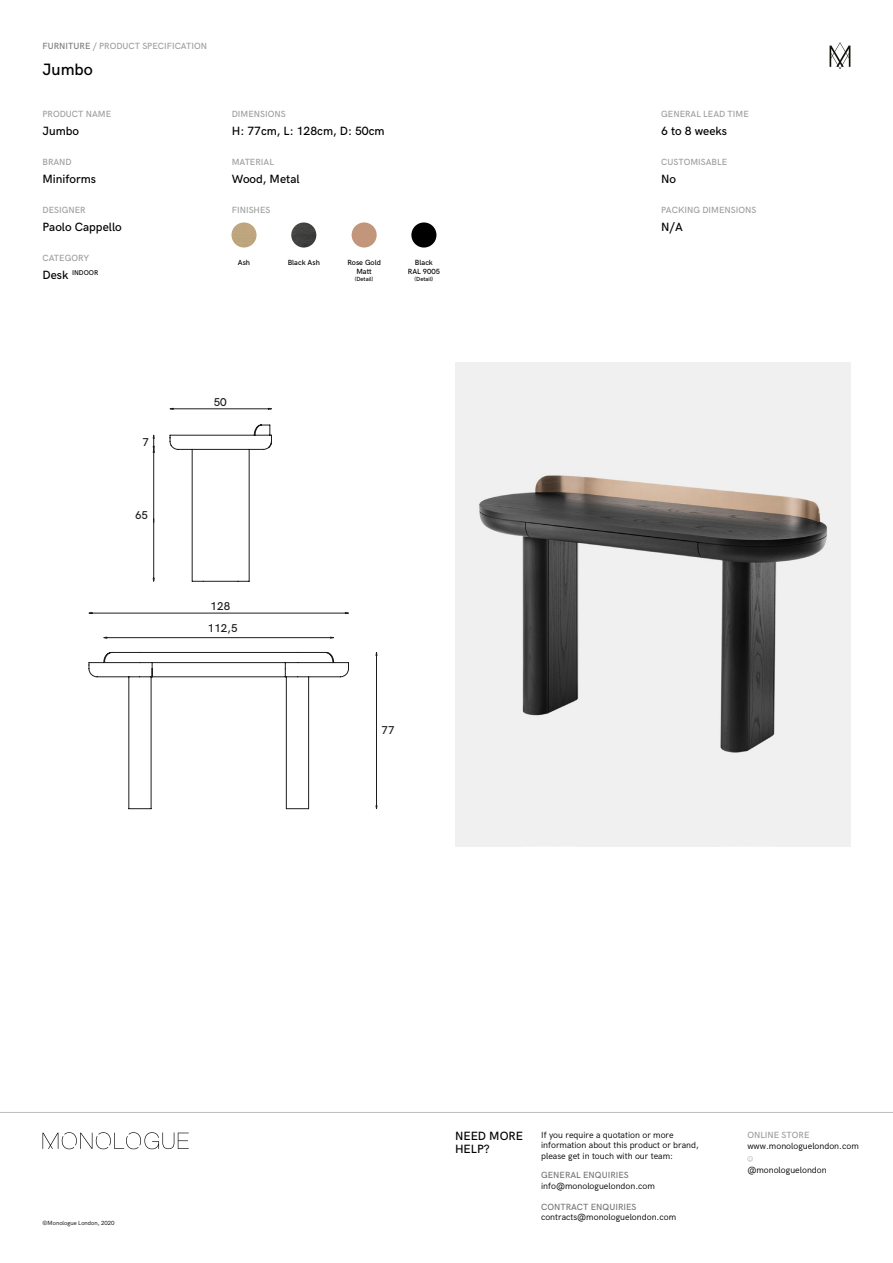
<style>
.page{position:relative;width:893px;height:1263px;background:#fff}
.page>*{position:absolute;margin:0;border:0;box-sizing:border-box;transform-origin:0 0}
.t1{font:500 16.5px "HK Grotesk";color:#000}
.t2{font:500 12px/13.5px "HK Grotesk";color:#000}
.t3{font:500 11.4px/21.8px "HK Grotesk";color:#1d1e1c}
.t4{font:9px/10.5px "HK Grotesk";color:#000}
.t5{font:500 9px "HK Grotesk";color:#9d9d9c}
.t6{font:500 9px "HK Grotesk";color:#757777}
.t7{font:500 7.5px/9px "HK Grotesk";color:#000;text-align:center}
.t8{font:500 7.05px "HK Grotesk";color:#000}
.t9{font:6px "HK Grotesk";color:#000}
.t10{font:500 6px "HK Grotesk";color:#000}
.s1{color:#7c7b7b}
.s2{font-size:12px}
</style>
<div class="page">
<svg style="left:747px;top:1156px;width:6px;height:5px"></svg>
<hr style="left:0;top:1112px;width:893px;height:1px;background:#bcbcbc">
<svg style="left:43px;top:1132px;width:146px;height:17px"></svg>
<svg style="left:830px;top:42px;width:20px;height:27px"></svg>
<img style="left:455px;top:363px;width:395px;height:483px">
<div style="left:352px;top:222px;width:25px;height:26px;background:#c2967b;border-radius:50%"></div>
<div style="left:411px;top:222px;width:25px;height:26px;background:#000;border-radius:50%"></div>
<img style="left:231px;top:222px;width:26px;height:26px;border-radius:13px">
<img style="left:291px;top:222px;width:25px;height:26px;border-radius:13px">
<svg style="left:88px;top:424px;width:261px;height:385px"></svg>
<svg style="left:88px;top:612px;width:261px;height:2px"></svg>
<svg style="left:102px;top:637px;width:234px;height:2px"></svg>
<svg style="left:376px;top:652px;width:1px;height:157px"></svg>
<svg style="left:169px;top:408px;width:103px;height:2px"></svg>
<svg style="left:153px;top:433px;width:2px;height:150px"></svg>
<p class="t5" style="left:43px;top:39px;width:166px"><span class="s1">FURNITURE</span> / PRODUCT SPECIFICATION</p>
<h1 class="t1" style="left:43px;top:57px;width:52px">Jumbo</h1>
<p class="t5" style="left:43px;top:107px;width:70px">PRODUCT NAME</p>
<p class="t5" style="left:232px;top:107px;width:55px">DIMENSIONS</p>
<p class="t5" style="left:661px;top:107px;width:89px">GENERAL LEAD TIME</p>
<h2 class="t2" style="left:43px;top:123px;width:38px">Jumbo</h2>
<h2 class="t2" style="left:232px;top:123px;width:154px">H: 77cm, L: 128cm, D: 50cm</h2>
<h2 class="t2" style="left:661px;top:123px;width:67px">6 to 8 weeks</h2>
<p class="t5" style="left:43px;top:155px;width:31px">BRAND</p>
<p class="t5" style="left:232px;top:155px;width:44px">MATERIAL</p>
<p class="t5" style="left:661px;top:155px;width:67px">CUSTOMISABLE</p>
<h2 class="t2" style="left:43px;top:171px;width:55px">Miniforms</h2>
<h2 class="t2" style="left:232px;top:171px;width:69px">Wood, Metal</h2>
<h2 class="t2" style="left:661px;top:171px;width:16px">No</h2>
<p class="t5" style="left:43px;top:203px;width:45px">DESIGNER</p>
<p class="t5" style="left:232px;top:203px;width:40px">FINISHES</p>
<p class="t5" style="left:661px;top:203px;width:97px">PACKING DIMENSIONS</p>
<h2 class="t2" style="left:43px;top:219px;width:81px">Paolo Cappello</h2>
<h2 class="t2" style="left:661px;top:219px;width:23px">N/A</h2>
<p class="t5" style="left:43px;top:251px;width:48px">CATEGORY</p>
<p class="t8" style="left:43px;top:267px;width:57px"><span class="s2">Desk</span> INDOOR</p>
<p class="t3" style="left:143px;top:430px;width:8px">7</p>
<p class="t3" style="left:135px;top:503px;width:15px">65</p>
<p class="t7" style="left:238px;top:257px;width:14px">Ash</p>
<p class="t7" style="left:288px;top:257px;width:34px">Black Ash</p>
<p class="t7" style="left:347px;top:257px;width:35px">Rose Gold<br>Matt</p>
<p class="t10" style="left:355px;top:275px;width:20px">(Detail)</p>
<p class="t7" style="left:408px;top:257px;width:34px">Black<br>RAL 9005</p>
<p class="t10" style="left:415px;top:275px;width:20px">(Detail)</p>
<p class="t3" style="left:214px;top:390px;width:15px">50</p>
<p class="t3" style="left:208px;top:595px;width:31px">128<br>112,5</p>
<p class="t3" style="left:382px;top:718px;width:15px">77</p>
<p class="t9" style="left:43px;top:1218px;width:74px">©Monologue London, 2020</p>
<p class="t4" style="left:541px;top:1128px;width:134px">If you require a quotation or more</p>
<p class="t5" style="left:747px;top:1128px;width:64px">ONLINE STORE</p>
<p class="t4" style="left:541px;top:1139px;width:159px">information about this product or brand, please get in touch with our team:</p>
<h2 class="t2" style="left:455px;top:1128px;width:70px">NEED MORE<br>HELP?</h2>
<p class="t4" style="left:747px;top:1140px;width:113px">www.monologuelondon.com</p>
<p class="t4" style="left:747px;top:1164px;width:81px">@monologuelondon</p>
<p class="t6" style="left:541px;top:1200px;width:97px">CONTRACT ENQUIRIES</p>
<p class="t4" style="left:541px;top:1211px;width:137px">contracts@monologuelondon.com</p>
<p class="t6" style="left:541px;top:1168px;width:89px">GENERAL ENQUIRIES</p>
<p class="t4" style="left:541px;top:1180px;width:115px">info@monologuelondon.com</p>
</div>
